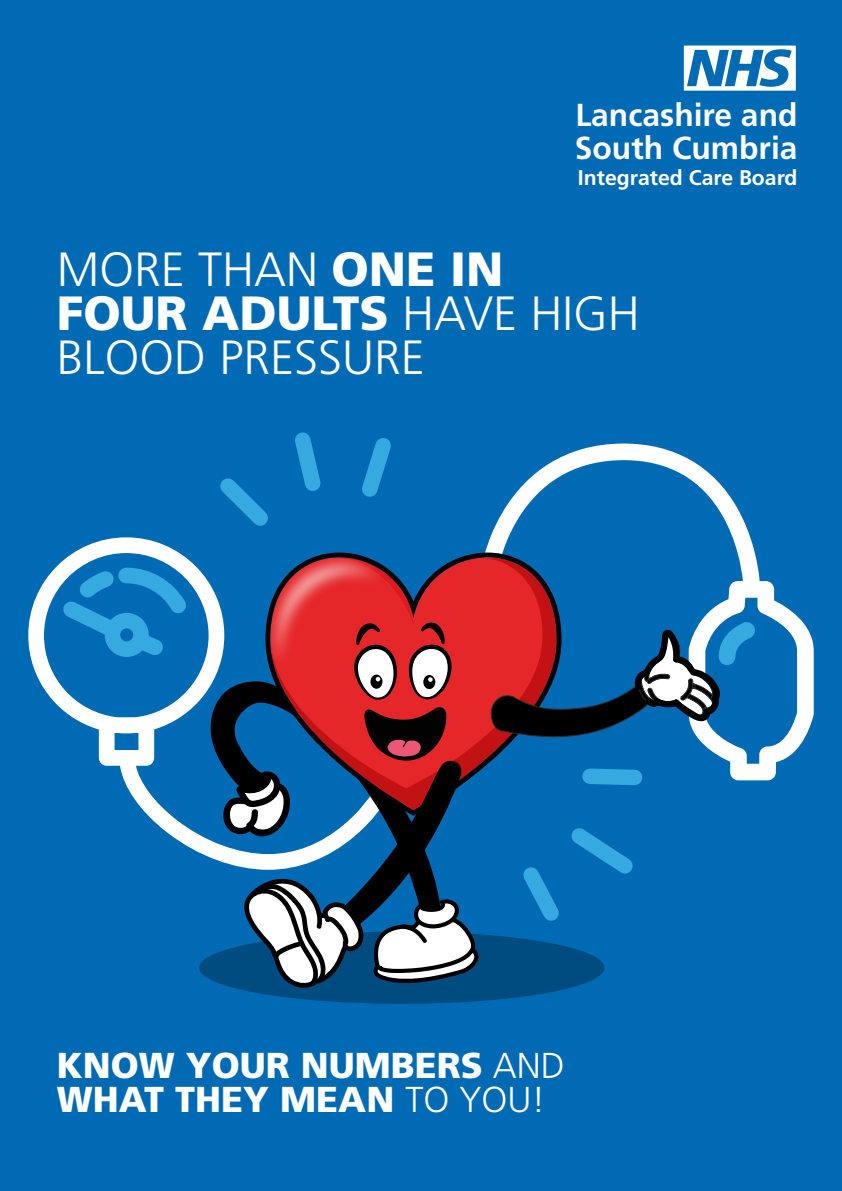
<style>
.page{position:relative;width:842px;height:1191px;background:#006ab4}
.page>*{position:absolute;margin:0;border:0;box-sizing:border-box;transform-origin:0 0}
.t1{font:300 48px/44px "Frutiger LT Std";color:#fff}
.t2{font:900 36px/34px "Frutiger LT Std";color:#fff}
.t3{font:700 31.8px/32.4px "Frutiger LT Std";color:#fff}
.t4{font:700 21.2px "Frutiger LT Std";color:#fff}
.s1{font-weight:900}
.s2{font-weight:300}
</style>
<div class="page">
<svg style="left:493px;top:443px;width:321px;height:337px"></svg>
<svg style="left:220px;top:432px;width:101px;height:61px"></svg>
<svg style="left:362px;top:438px;width:29px;height:55px"></svg>
<svg style="left:523px;top:828px;width:110px;height:93px"></svg>
<svg style="left:574px;top:760px;width:76px;height:25px"></svg>
<svg style="left:28px;top:537px;width:181px;height:320px"></svg>
<div style="left:199px;top:931px;width:406px;height:72px;background:#004b80;border-radius:50%"></div>
<svg style="left:485px;top:530px;width:72px;height:22px"></svg>
<svg style="left:479px;top:557px;width:78px;height:223px"></svg>
<img style="left:205px;top:493px;width:171px;height:240px">
<svg style="left:209px;top:557px;width:270px;height:432px"></svg>
<svg style="left:489px;top:621px;width:267px;height:120px"></svg>
<svg style="left:684px;top:46px;width:112px;height:45px"></svg>
<p class="t3" style="left:575px;top:99px;width:224px">Lancashire and<br>South Cumbria</p>
<p class="t4" style="left:578px;top:165px;width:221px">Integrated Care Board</p>
<p class="t1" style="left:57px;top:248px;width:585px">MORE THAN <span class="s1">ONE IN<br>FOUR ADULTS</span> HAVE HIGH<br>BLOOD PRESSURE</p>
<p class="t2" style="left:57px;top:1048px;width:510px">KNOW YOUR NUMBERS <span class="s2">AND<br></span>WHAT THEY MEAN <span class="s2">TO YOU!</span></p>
</div>
